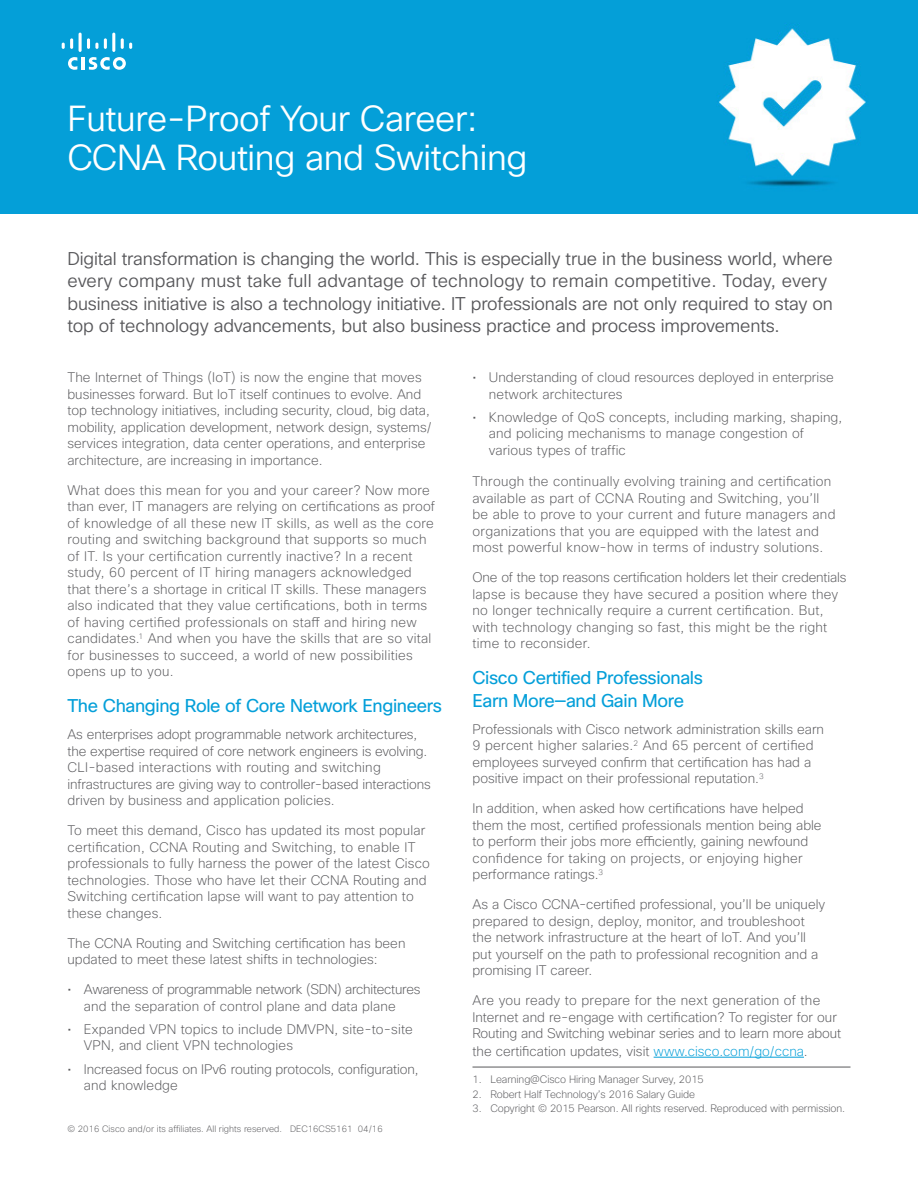
<style>
.page{position:relative;width:918px;height:1188px;background:#fff}
.page>*{position:absolute;margin:0;border:0;box-sizing:border-box;transform-origin:0 0}
.t1{font:300 35.25px/39px "Cisco Sans";letter-spacing:-.01em;color:#fff}
.t2{font:300 18px/22.5px "Cisco Sans";letter-spacing:-.01em;color:#58585b}
.t3{font:18px/22.5px "Cisco Sans";letter-spacing:-.02em;color:#049fd9}
.t4{font:200 13.5px/16.5px "Cisco Sans";letter-spacing:.01em;color:#58585b}
.t5{font:200 13.5px/16.5px "Cisco Sans";letter-spacing:-.01em;color:#58585b}
.t6{font:200 13.5px/16.5px "Cisco Sans";letter-spacing:-.02em;color:#58585b}
.t7{font:200 10.5px "Cisco Sans";letter-spacing:-.01em;color:#58585b}
.t8{font:200 9px "Cisco Sans";color:#58585b}
.s1{color:#049fd9}
</style>
<div class="page">
<hr style="left:654px;top:1057px;width:150px;height:1px;background:#049fd9">
<hr style="left:472px;top:1067px;width:378px;height:1px;background:#58585b">
<img style="left:0;top:0;width:918px;height:213px">
<svg style="left:68px;top:57px;width:58px;height:13px"></svg>
<svg style="left:62px;top:38px;width:11px;height:11px"></svg>
<hr style="left:79px;top:33px;width:3px;height:19px;background:#fff;border-radius:2px">
<svg style="left:87px;top:38px;width:11px;height:11px"></svg>
<svg style="left:104px;top:38px;width:3px;height:11px"></svg>
<hr style="left:112px;top:33px;width:3px;height:19px;background:#fff;border-radius:2px">
<svg style="left:121px;top:38px;width:11px;height:11px"></svg>
<h1 class="t1" style="left:68px;top:101px;width:461px">Future-Proof Your Career:<br>CCNA Routing and Switching</h1>
<p class="t2" style="left:68px;top:248px;width:767px">Digital transformation is changing the world. This is especially true in the business world, where every company must take full advantage of technology to remain competitive. Today, every business initiative is also a technology initiative. IT professionals are not only required to stay on top of technology advancements, but also business practice and process improvements.</p>
<p class="t4" style="left:68px;top:370px;width:366px">The Internet of Things (IoT) is now the engine that moves businesses forward. But IoT itself continues to evolve. And top technology initiatives, including security, cloud, big data, mobility, application development, network design, systems/ services integration, data center operations, and enterprise architecture, are increasing in importance.</p>
<p class="t4" style="left:68px;top:482px;width:369px">What does this mean for you and your career? Now more than ever, IT managers are relying on certifications as proof of knowledge of all these new IT skills, as well as the core routing and switching background that supports so much of IT. Is your certification currently inactive? In a recent study, 60 percent of IT hiring managers acknowledged that there’s a shortage in critical IT skills. These managers also indicated that they value certifications, both in terms of having certified professionals on staff and hiring new candidates.<sup>1</sup> And when you have the skills that are so vital for businesses to succeed, a world of new possibilities opens up to you.</p>
<h2 class="t3" style="left:68px;top:695px;width:376px">The Changing Role of Core Network Engineers</h2>
<p class="t5" style="left:68px;top:727px;width:365px">As enterprises adopt programmable network architectures, the expertise required of core network engineers is evolving.<br>CLI-based interactions with routing and switching infrastructures are giving way to controller-based interactions driven by business and application policies.</p>
<p class="t4" style="left:68px;top:823px;width:364px">To meet this demand, Cisco has updated its most popular certification, CCNA Routing and Switching, to enable IT professionals to fully harness the power of the latest Cisco technologies. Those who have let their CCNA Routing and Switching certification lapse will want to pay attention to these changes.</p>
<p class="t4" style="left:68px;top:935px;width:339px">The CCNA Routing and Switching certification has been updated to meet these latest shifts in technologies:</p>
<p class="t6" style="left:84px;top:982px;width:338px;text-indent:-16px">• Awareness of programmable network (SDN) architectures and the separation of control plane and data plane</p>
<p class="t4" style="left:84px;top:1021px;width:330px;text-indent:-16px">• Expanded VPN topics to include DMVPN, site-to-site<br>VPN, and client VPN technologies</p>
<p class="t5" style="left:84px;top:1061px;width:336px;text-indent:-16px">• Increased focus on IPv6 routing protocols, configuration, and knowledge</p>
<p class="t8" style="left:68px;top:1123px;width:317px">© 2016 Cisco and/or its affiliates. All rights reserved. DEC16CS5161 04/16</p>
<p class="t4" style="left:489px;top:370px;width:346px;text-indent:-16px">• Understanding of cloud resources deployed in enterprise network architectures</p>
<p class="t4" style="left:489px;top:409px;width:355px;text-indent:-16px">• Knowledge of QoS concepts, including marking, shaping, and policing mechanisms to manage congestion of various types of traffic</p>
<p class="t4" style="left:472px;top:474px;width:365px">Through the continually evolving training and certification available as part of CCNA Routing and Switching, you’ll be able to prove to your current and future managers and organizations that you are equipped with the latest and most powerful know-how in terms of industry solutions.</p>
<p class="t4" style="left:472px;top:570px;width:376px">One of the top reasons certification holders let their credentials lapse is because they have secured a position where they no longer technically require a current certification. But, with technology changing so fast, this might be the right time to reconsider.</p>
<h2 class="t3" style="left:472px;top:667px;width:232px">Cisco Certified Professionals<br>Earn More—and Gain More</h2>
<p class="t4" style="left:472px;top:721px;width:353px">Professionals with Cisco network administration skills earn 9 percent higher salaries.<sup>2</sup> And 65 percent of certified employees surveyed confirm that certification has had a positive impact on their professional reputation.<sup>3</sup></p>
<p class="t4" style="left:473px;top:801px;width:351px">In addition, when asked how certifications have helped them the most, certified professionals mention being able to perform their jobs more efficiently, gaining newfound confidence for taking on projects, or enjoying higher performance ratings.<sup>3</sup></p>
<p class="t4" style="left:472px;top:897px;width:354px">As a Cisco CCNA-certified professional, you’ll be uniquely prepared to design, deploy, monitor, and troubleshoot the network infrastructure at the heart of IoT. And you’ll put yourself on the path to professional recognition and a promising IT career.</p>
<p class="t4" style="left:472px;top:993px;width:370px">Are you ready to prepare for the next generation of the Internet and re-engage with certification? To register for our Routing and Switching webinar series and to learn more about the certification updates, visit <span class="s1">www.cisco.com/go/ccna</span>.</p>
<p class="t7" style="left:472px;top:1073px;width:233px">1. Learning@Cisco Hiring Manager Survey, 2015</p>
<p class="t7" style="left:472px;top:1087px;width:224px">2. Robert Half Technology’s 2016 Salary Guide</p>
<p class="t7" style="left:472px;top:1101px;width:374px">3. Copyright © 2015 Pearson. All rights reserved. Reproduced with permission.</p>
</div>
